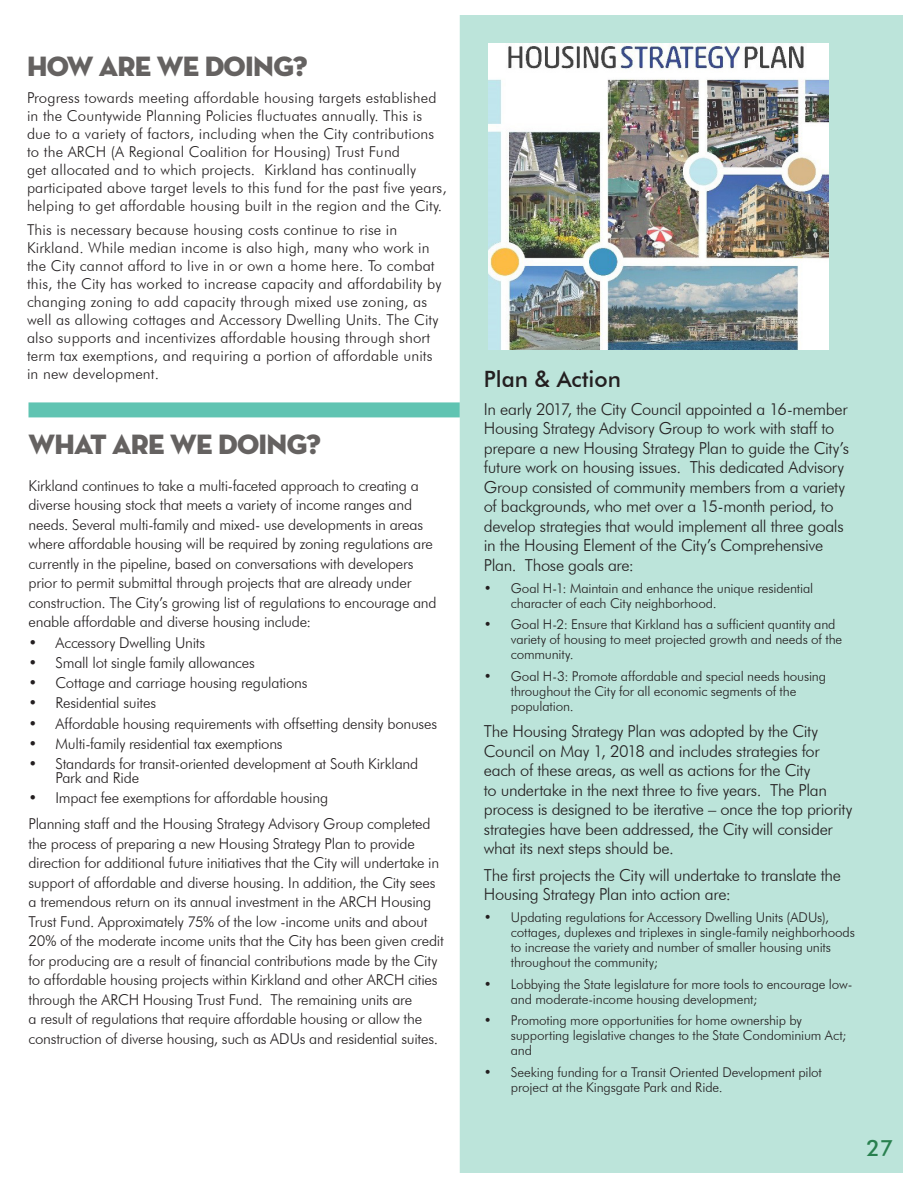
<style>
.page{position:relative;width:918px;height:1188px;background:#fff}
.page>*{position:absolute;margin:0;border:0;box-sizing:border-box;transform-origin:0 0}
.accomp_title{font:28.5px "Neutra Disp Exp Titling";letter-spacing:-.025em;color:#656261}
.table_text_bold{font:500 22.5px "Futura BT";color:#231f20}
.Paragraph_Style_2{font:500 22.5px "Futura BT";color:#29804f}
.t1{font:300 16.5px/19.5px "Futura BT";letter-spacing:-.02em;color:#231f20}
.body_text{font:300 15px/19.5px "Futura BT";letter-spacing:-.015em;color:#231f20}
.body_text-2{font:300 15px/18px "Futura BT";letter-spacing:.01em;color:#231f20}
.t2{font:300 13.5px/15px "Futura BT";letter-spacing:-.01em;color:#231f20}
</style>
<div class="page">
<div style="left:460px;top:16px;width:442px;height:1156px;background:#bce4da"></div>
<div style="left:28px;top:402px;width:432px;height:15px;background:#60c4b2"></div>
<img style="left:489px;top:43px;width:339px;height:307px">
<p class="accomp_title" style="left:27px;top:49px;width:282px">HOW ARE WE DOING?</p>
<p class="body_text-2" style="left:27px;top:88px;width:421px">Progress towards meeting affordable housing targets established in the Countywide Planning Policies fluctuates annually. This is due to a variety of factors, including when the City contributions to the ARCH (A Regional Coalition for Housing) Trust Fund<br>get allocated and to which projects. Kirkland has continually participated above target levels to this fund for the past five years, helping to get affordable housing built in the region and the City.</p>
<p class="body_text-2" style="left:27px;top:221px;width:416px">This is necessary because housing costs continue to rise in Kirkland. While median income is also high, many who work in the City cannot afford to live in or own a home here. To combat this, the City has worked to increase capacity and affordability by changing zoning to add capacity through mixed use zoning, as well as allowing cottages and Accessory Dwelling Units. The City also supports and incentivizes affordable housing through short term tax exemptions, and requiring a portion of affordable units in new development.</p>
<p class="accomp_title" style="left:28px;top:427px;width:294px">WHAT ARE WE DOING?</p>
<p class="body_text" style="left:28px;top:476px;width:410px">Kirkland continues to take a multi-faceted approach to creating a diverse housing stock that meets a variety of income ranges and needs. Several multi-family and mixed- use developments in areas where affordable housing will be required by zoning regulations are currently in the pipeline, based on conversations with developers prior to permit submittal through projects that are already under construction. The City’s growing list of regulations to encourage and enable affordable and diverse housing include:</p>
<p class="body_text" style="left:28px;top:632px;width:178px">• Accessory Dwelling Units</p>
<p class="body_text" style="left:28px;top:653px;width:228px">• Small lot single family allowances</p>
<p class="body_text" style="left:28px;top:673px;width:280px">• Cottage and carriage housing regulations</p>
<p class="body_text" style="left:28px;top:693px;width:129px">• Residential suites</p>
<p class="body_text" style="left:28px;top:713px;width:410px">• Affordable housing requirements with offsetting density bonuses</p>
<p class="body_text" style="left:28px;top:734px;width:256px">• Multi-family residential tax exemptions</p>
<p class="body_text" style="left:56px;top:757px;width:364px;line-height:13.5px;text-indent:-27px">• Standards for transit-oriented development at South Kirkland<br>Park and Ride</p>
<p class="body_text" style="left:28px;top:788px;width:301px">• Impact fee exemptions for affordable housing</p>
<p class="body_text" style="left:28px;top:814px;width:417px">Planning staff and the Housing Strategy Advisory Group completed the process of preparing a new Housing Strategy Plan to provide direction for additional future initiatives that the City will undertake in support of affordable and diverse housing. In addition, the City sees a tremendous return on its annual investment in the ARCH Housing Trust Fund. Approximately 75% of the low -income units and about 20% of the moderate income units that the City has been given credit for producing are a result of financial contributions made by the City to affordable housing projects within Kirkland and other ARCH cities through the ARCH Housing Trust Fund. The remaining units are<br>a result of regulations that require affordable housing or allow the construction of diverse housing, such as ADUs and residential suites.</p>
<p class="table_text_bold" style="left:484px;top:366px;width:139px">Plan &amp; Action</p>
<p class="t1" style="left:484px;top:399px;width:367px">In early 2017, the City Council appointed a 16-member Housing Strategy Advisory Group to work with staff to prepare a new Housing Strategy Plan to guide the City’s future work on housing issues. This dedicated Advisory Group consisted of community members from a variety of backgrounds, who met over a 15-month period, to develop strategies that would implement all three goals in the Housing Element of the City’s Comprehensive Plan. Those goals are:</p>
<p class="t2" style="left:511px;top:580px;width:304px;text-indent:-27px">• Goal H-1: Maintain and enhance the unique residential character of each City neighborhood.</p>
<p class="t2" style="left:511px;top:617px;width:333px;text-indent:-27px">• Goal H-2: Ensure that Kirkland has a sufficient quantity and variety of housing to meet projected growth and needs of the community.</p>
<p class="t2" style="left:511px;top:669px;width:317px;text-indent:-27px">• Goal H-3: Promote affordable and special needs housing throughout the City for all economic segments of the population.</p>
<p class="t1" style="left:484px;top:722px;width:370px">The Housing Strategy Plan was adopted by the City Council on May 1, 2018 and includes strategies for each of these areas, as well as actions for the City<br>to undertake in the next three to five years. The Plan process is designed to be iterative – once the top priority strategies have been addressed, the City will consider what its next steps should be.</p>
<p class="t1" style="left:484px;top:865px;width:359px">The first projects the City will undertake to translate the<br>Housing Strategy Plan into action are:</p>
<p class="t2" style="left:511px;top:910px;width:346px;text-indent:-27px">• Updating regulations for Accessory Dwelling Units (ADUs), cottages, duplexes and triplexes in single-family neighborhoods to increase the variety and number of smaller housing units throughout the community;</p>
<p class="t2" style="left:511px;top:976px;width:343px;text-indent:-27px">• Lobbying the State legislature for more tools to encourage low&shy;and moderate-income housing development;</p>
<p class="t2" style="left:511px;top:1013px;width:337px;text-indent:-27px">• Promoting more opportunities for home ownership by supporting legislative changes to the State Condominium Act; and</p>
<p class="t2" style="left:511px;top:1065px;width:313px;text-indent:-27px">• Seeking funding for a Transit Oriented Development pilot project at the Kingsgate Park and Ride.</p>
<p class="Paragraph_Style_2" style="left:866px;top:1134px;width:29px">27</p>
</div>
